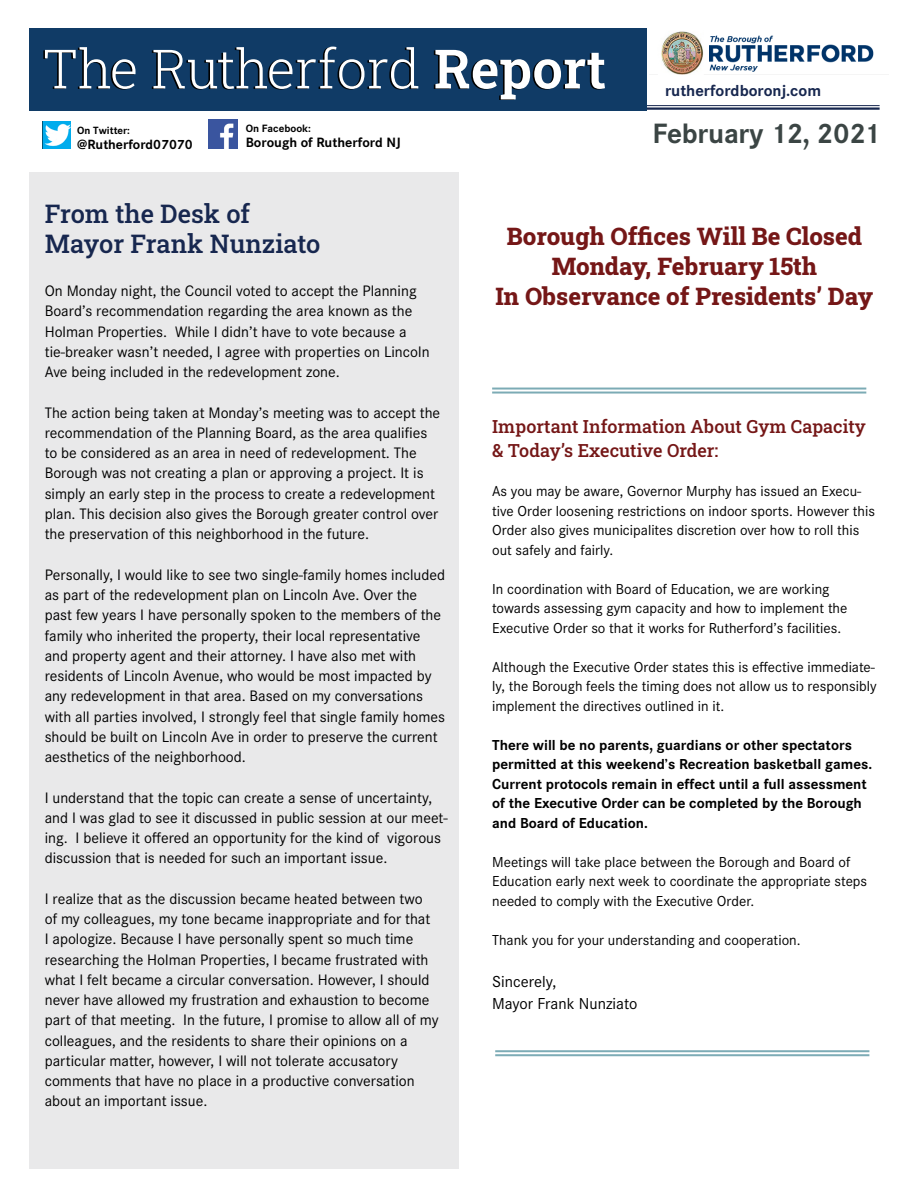
<style>
.page{position:relative;width:918px;height:1188px;background:#fff}
.page>*{position:absolute;margin:0;border:0;box-sizing:border-box;transform-origin:0 0}
.t1{font:300 54.15px "Roboto Slab";letter-spacing:-.01em;color:#fff}
.t2{font:700 29.1px "Corporate S";letter-spacing:-.01em;color:#3b4544}
.t3{font:500 25.5px/30px "Roboto Slab";color:#17274f}
.t4{font:800 24px/30px "Roboto Slab";color:#751717;text-align:center}
.t5{font:500 18px/24px "Roboto Slab";color:#751717}
.t6{font:16.5px/22.5px "Corporate S";color:#000}
.t7{font:700 16.5px "Corporate S";color:#17274f}
.t8{font:15.75px/20.2px "Corporate S";color:#000}
.t9{font:15px/19.5px "Corporate S";color:#000}
.t10{font:700 15px/19.5px "Corporate S";color:#000}
.t11{font:700 14.1px "Corporate S";color:#000}
.t12{font:700 13.8px "Corporate S";color:#000}
.t13{font:700 10.95px "Corporate S";color:#000}
.s1{font-weight:600;color:#000}
</style>
<div class="page">
<div style="left:29px;top:172px;width:430px;height:997px;background:#e9e9ea"></div>
<img style="left:661px;top:31px;width:213px;height:43px">
<hr style="left:523px;top:105px;width:357px;height:1px;background:#17274f">
<hr style="left:523px;top:107px;width:357px;height:3px;background:#17274f">
<img style="left:43px;top:121px;width:28px;height:27px">
<img style="left:209px;top:120px;width:28px;height:28px">
<div style="left:29px;top:28px;width:618px;height:83px;background:#103b66"></div>
<hr style="left:495px;top:1050px;width:374px;height:2px;background:#7cabb5">
<hr style="left:495px;top:1054px;width:374px;height:2px;background:#7cabb5">
<hr style="left:492px;top:388px;width:374px;height:2px;background:#7cabb5">
<hr style="left:492px;top:392px;width:374px;height:2px;background:#7cabb5">
<h1 class="t1" style="left:43px;top:32px;width:563px">The Rutherford <span class="s1">Report</span></h1>
<p class="t13" style="left:77px;top:124px;width:54px">On Twitter:</p>
<p class="t12" style="left:77px;top:136px;width:117px">@Rutherford07070</p>
<p class="t13" style="left:246px;top:122px;width:67px">On Facebook:</p>
<p class="t11" style="left:246px;top:134px;width:157px">Borough of Rutherford NJ</p>
<p class="t7" style="left:665px;top:81px;width:158px">rutherfordboronj.com</p>
<h2 class="t2" style="left:653px;top:116px;width:229px">February 12, 2021</h2>
<h3 class="t3" style="left:45px;top:199px;width:277px">From the Desk of<br>Mayor Frank Nunziato</h3>
<p class="t8" style="left:45px;top:280px;width:386px">On Monday night, the Council voted to accept the Planning Board’s recommendation regarding the area known as the Holman Properties. While I didn’t have to vote because a tie-breaker wasn’t needed, I agree with properties on Lincoln Ave being included in the redevelopment zone.</p>
<p class="t8" style="left:45px;top:402px;width:397px">The action being taken at Monday’s meeting was to accept the recommendation of the Planning Board, as the area qualifies to be considered as an area in need of redevelopment. The Borough was not creating a plan or approving a project. It is simply an early step in the process to create a redevelopment plan. This decision also gives the Borough greater control over the preservation of this neighborhood in the future.</p>
<p class="t8" style="left:45px;top:564px;width:402px">Personally, I would like to see two single-family homes included as part of the redevelopment plan on Lincoln Ave. Over the past few years I have personally spoken to the members of the family who inherited the property, their local representative and property agent and their attorney. I have also met with residents of Lincoln Avenue, who would be most impacted by any redevelopment in that area. Based on my conversations with all parties involved, I strongly feel that single family homes should be built on Lincoln Ave in order to preserve the current aesthetics of the neighborhood.</p>
<p class="t8" style="left:45px;top:787px;width:405px">I understand that the topic can create a sense of uncertainty, and I was glad to see it discussed in public session at our meet&shy;ing. I believe it offered an opportunity for the kind of vigorous discussion that is needed for such an important issue.</p>
<p class="t8" style="left:45px;top:888px;width:395px">I realize that as the discussion became heated between two of my colleagues, my tone became inappropriate and for that<br>I apologize. Because I have personally spent so much time researching the Holman Properties, I became frustrated with what I felt became a circular conversation. However, I should never have allowed my frustration and exhaustion to become part of that meeting. In the future, I promise to allow all of my colleagues, and the residents to share their opinions on a particular matter, however, I will not tolerate accusatory comments that have no place in a productive conversation about an important issue.</p>
<h3 class="t4" style="left:496px;top:220px;width:379px">Borough Offices Will Be Closed<br>Monday, February 15th<br>In Observance of Presidents’ Day</h3>
<p class="t5" style="left:492px;top:414px;width:375px">Important Information About Gym Capacity &amp; Today’s Executive Order:</p>
<p class="t9" style="left:492px;top:481px;width:384px">As you may be aware, Governor Murphy has issued an Execu&shy;tive Order loosening restrictions on indoor sports. However this Order also gives municipalites discretion over how to roll this out safely and fairly.</p>
<p class="t9" style="left:492px;top:579px;width:357px">In coordination with Board of Education, we are working towards assessing gym capacity and how to implement the<br>Executive Order so that it works for Rutherford’s facilities.</p>
<p class="t9" style="left:492px;top:657px;width:386px;text-align:justify">Although the Executive Order states this is effective immediate&shy;ly, the Borough feels the timing does not allow us to responsibly implement the directives outlined in it.</p>
<p class="t10" style="left:492px;top:735px;width:381px">There will be no parents, guardians or other spectators permitted at this weekend’s Recreation basketball games.<br>Current protocols remain in effect until a full assessment of the Executive Order can be completed by the Borough and Board of Education.</p>
<p class="t9" style="left:492px;top:852px;width:376px">Meetings will take place between the Borough and Board of<br>Education early next week to coordinate the appropriate steps needed to comply with the Executive Order.</p>
<p class="t9" style="left:492px;top:930px;width:310px">Thank you for your understanding and cooperation.</p>
<p class="t6" style="left:492px;top:970px;width:147px">Sincerely,<br>Mayor Frank Nunziato</p>
</div>
